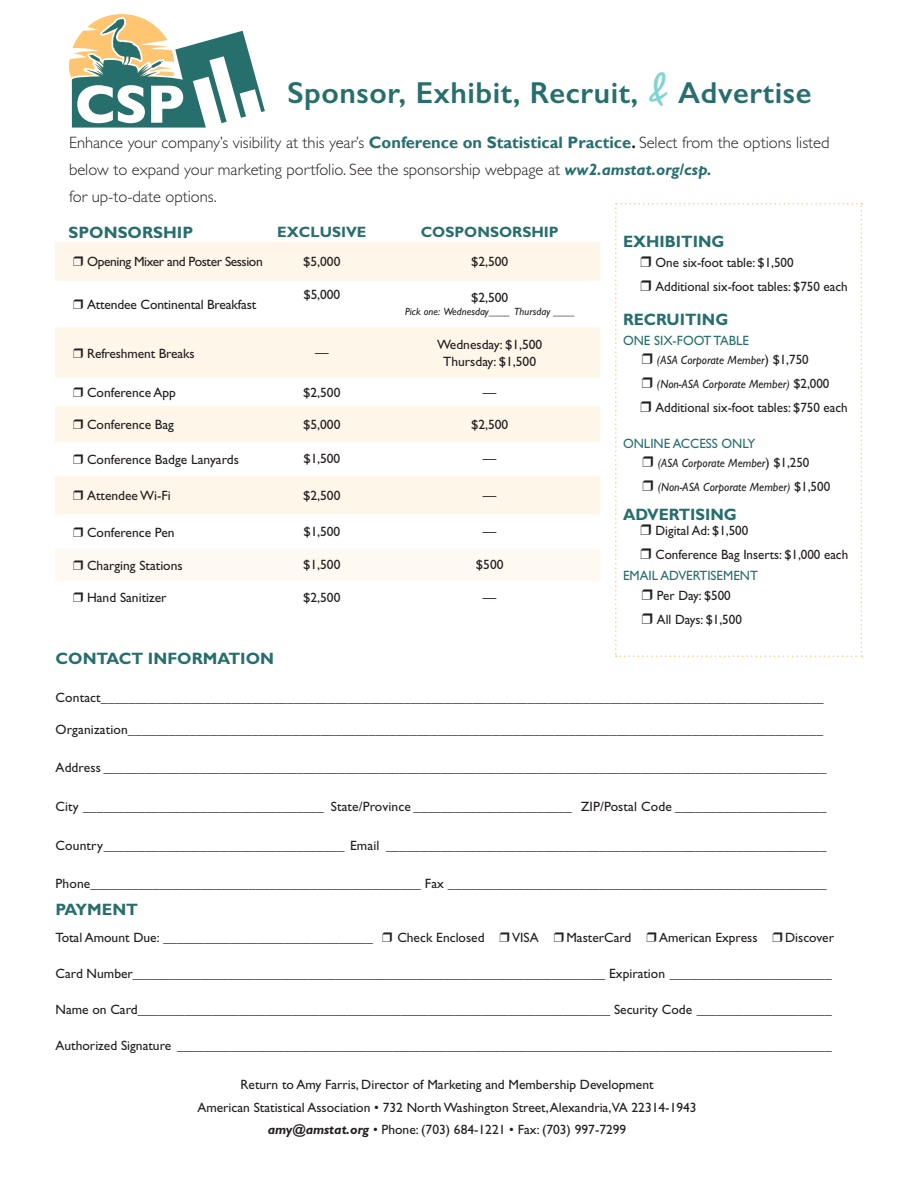
<style>
.page{position:relative;width:918px;height:1188px;background:#fff}
.page>*{position:absolute;margin:0;border:0;box-sizing:border-box;transform-origin:0 0}
.Main_Header{font:600 30.45px "Gill Sans";letter-spacing:.02em;color:#276f6d}
.Intro_text{font:300 16.5px/27px "Gill Sans Std";color:#231f20}
.Subhead2{font:700 16.5px "Gill Sans Std";color:#276f6d}
.Sponsorship_levels{font:700 15px "Gill Sans Std";color:#276f6d}
.Sponsorship_body_tex{font:13.5px/22.5px "Gill Sans Std";color:#231f20;text-align:center}
.Sponsorship_body_tex-2{font:13.5px "Gill Sans Std";color:#276f6d}
.Sponsorship_body_tex-3{font:13.5px "Gill Sans Std";letter-spacing:-.03em;color:#231f20}
.Sponsorship_body_tex-4{font:italic 12px "Gill Sans Std";color:#231f20}
.t1{font:italic 10.5px "Gill Sans Std";color:#231f20}
.s1{font-family:"Lofty Goals";font-weight:400;font-size:41.55px;color:#80d4d1}
.s2{font-family:"Gill Sans";font-weight:700;color:#276f6d}
.s3{font-family:"Gill Sans";font-weight:700}
.s4{font-weight:700;font-style:italic;color:#276f6d}
.s5{font-style:normal;font-size:13.5px}
.s6{font-weight:700;font-style:italic}
</style>
<div class="page">
<svg style="left:55px;top:242px;width:545px;height:200px;fill:#fff6ea"></svg>
<div style="left:55px;top:476px;width:545px;height:38px;background:#fff6ea"></div>
<svg style="left:69px;top:14px;width:196px;height:114px"></svg>
<svg style="left:73px;top:257px;width:10px;height:9px"></svg>
<svg style="left:73px;top:300px;width:10px;height:9px"></svg>
<svg style="left:73px;top:348px;width:10px;height:10px"></svg>
<svg style="left:73px;top:388px;width:10px;height:9px"></svg>
<svg style="left:73px;top:420px;width:10px;height:9px"></svg>
<svg style="left:73px;top:491px;width:10px;height:9px"></svg>
<div style="left:55px;top:549px;width:545px;height:32px;background:#fff9f1"></div>
<svg style="left:615px;top:203px;width:247px;height:454px"></svg>
<p class="Main_Header" style="left:287px;top:74px;width:526px">Sponsor, Exhibit, Recruit, <span class="s1">&amp;</span> Advertise</p>
<p class="Intro_text" style="left:69px;top:129px;width:762px">Enhance your company’s visibility at this year’s <span class="s2">Conference on Statistical Practice</span><span class="s3">.</span> Select from the options listed below to expand your marketing portfolio. See the sponsorship webpage at <span class="s4">ww2.amstat.org/csp.<br></span>for up-to-date options.</p>
<p class="Subhead2" style="left:69px;top:222px;width:126px">SPONSORSHIP</p>
<p class="Sponsorship_levels" style="left:277px;top:223px;width:91px">EXCLUSIVE</p>
<p class="Sponsorship_levels" style="left:421px;top:223px;width:140px">COSPONSORSHIP</p>
<p class="Sponsorship_body_tex-3" style="left:87px;top:254px;width:177px">Opening Mixer and Poster Session</p>
<p class="Sponsorship_body_tex" style="left:303px;top:250px;width:39px">$5,000</p>
<p class="Sponsorship_body_tex" style="left:471px;top:250px;width:39px">$2,500</p>
<p class="Sponsorship_body_tex" style="left:87px;top:293px;width:171px">Attendee Continental Breakfast</p>
<p class="Sponsorship_body_tex" style="left:303px;top:283px;width:38px">$5,000</p>
<p class="Sponsorship_body_tex" style="left:471px;top:286px;width:39px">$2,500</p>
<p class="t1" style="left:405px;top:306px;width:171px">Pick one: Wednesday____ Thursday ____</p>
<p class="Sponsorship_body_tex" style="left:87px;top:342px;width:109px">Refreshment Breaks</p>
<p class="Sponsorship_body_tex" style="left:315px;top:342px;width:15px">—</p>
<p class="Sponsorship_body_tex" style="left:437px;top:333px;width:107px">Wednesday: $1,500</p>
<p class="Sponsorship_body_tex" style="left:443px;top:350px;width:94px">Thursday: $1,500</p>
<p class="Sponsorship_body_tex" style="left:87px;top:381px;width:91px">Conference App</p>
<p class="Sponsorship_body_tex" style="left:303px;top:381px;width:39px">$2,500</p>
<p class="Sponsorship_body_tex" style="left:483px;top:381px;width:15px">—</p>
<p class="Sponsorship_body_tex" style="left:87px;top:414px;width:89px">Conference Bag</p>
<p class="Sponsorship_body_tex" style="left:303px;top:413px;width:39px">$5,000</p>
<p class="Sponsorship_body_tex" style="left:471px;top:413px;width:39px">$2,500</p>
<p class="Sponsorship_body_tex" style="left:87px;top:448px;width:153px">Conference Badge Lanyards</p>
<p class="Sponsorship_body_tex" style="left:303px;top:448px;width:38px">$1,500</p>
<p class="Sponsorship_body_tex" style="left:483px;top:448px;width:15px">—</p>
<p class="Sponsorship_body_tex" style="left:87px;top:484px;width:85px">Attendee Wi-Fi</p>
<p class="Sponsorship_body_tex" style="left:303px;top:484px;width:39px">$2,500</p>
<p class="Sponsorship_body_tex" style="left:483px;top:484px;width:15px">—</p>
<p class="Sponsorship_body_tex" style="left:87px;top:521px;width:89px">Conference Pen</p>
<p class="Sponsorship_body_tex" style="left:303px;top:521px;width:38px">$1,500</p>
<p class="Sponsorship_body_tex" style="left:483px;top:521px;width:15px">—</p>
<p class="Sponsorship_body_tex" style="left:87px;top:554px;width:97px">Charging Stations</p>
<p class="Sponsorship_body_tex" style="left:303px;top:554px;width:39px">$1,500</p>
<p class="Sponsorship_body_tex" style="left:476px;top:554px;width:29px">$500</p>
<p class="Sponsorship_body_tex" style="left:87px;top:587px;width:81px">Hand Sanitizer</p>
<p class="Sponsorship_body_tex" style="left:303px;top:586px;width:39px">$2,500</p>
<p class="Sponsorship_body_tex" style="left:483px;top:586px;width:15px">—</p>
<p class="Subhead2" style="left:623px;top:232px;width:103px">EXHIBITING</p>
<p class="Sponsorship_body_tex" style="left:656px;top:251px;width:140px">One six-foot table: $1,500</p>
<p class="Sponsorship_body_tex" style="left:656px;top:275px;width:194px">Additional six-foot tables: $750 each</p>
<p class="Subhead2" style="left:623px;top:310px;width:107px">RECRUITING</p>
<p class="Sponsorship_body_tex-2" style="left:623px;top:333px;width:128px">ONE SIX-FOOT TABLE</p>
<p class="Sponsorship_body_tex-4" style="left:657px;top:353px;width:153px">(ASA Corporate Member<span class="s5">) $1,750</span></p>
<p class="Sponsorship_body_tex-4" style="left:657px;top:377px;width:174px">(Non-ASA Corporate Member) <span class="s5">$2,000</span></p>
<p class="Sponsorship_body_tex" style="left:656px;top:397px;width:194px">Additional six-foot tables: $750 each</p>
<p class="Sponsorship_body_tex-2" style="left:623px;top:435px;width:134px">ONLINE ACCESS ONLY</p>
<p class="Sponsorship_body_tex-4" style="left:658px;top:456px;width:153px">(ASA Corporate Member<span class="s5">) $1,250</span></p>
<p class="Sponsorship_body_tex-4" style="left:658px;top:480px;width:174px">(Non-ASA Corporate Member) <span class="s5">$1,500</span></p>
<p class="Subhead2" style="left:623px;top:504px;width:115px">ADVERTISING</p>
<p class="Sponsorship_body_tex" style="left:656px;top:519px;width:94px">Digital Ad: $1,500</p>
<p class="Sponsorship_body_tex" style="left:656px;top:543px;width:194px">Conference Bag Inserts: $1,000 each</p>
<p class="Sponsorship_body_tex-2" style="left:623px;top:568px;width:136px">EMAIL ADVERTISEMENT</p>
<p class="Sponsorship_body_tex" style="left:657px;top:584px;width:75px">Per Day: $500</p>
<p class="Sponsorship_body_tex" style="left:657px;top:608px;width:86px">All Days: $1,500</p>
<p class="Subhead2" style="left:56px;top:649px;width:220px">CONTACT INFORMATION</p>
<p class="Sponsorship_body_tex" style="left:56px;top:686px;width:770px">Contact_________________________________________________________________________________________________________</p>
<p class="Sponsorship_body_tex" style="left:56px;top:718px;width:769px">Organization_____________________________________________________________________________________________________</p>
<p class="Sponsorship_body_tex" style="left:56px;top:757px;width:772px">Address _________________________________________________________________________________________________________</p>
<p class="Sponsorship_body_tex" style="left:56px;top:795px;width:772px">City ___________________________________ State/Province _______________________ ZIP/Postal Code ______________________</p>
<p class="Sponsorship_body_tex" style="left:56px;top:834px;width:772px">Country___________________________________ Email ________________________________________________________________</p>
<p class="Sponsorship_body_tex" style="left:56px;top:872px;width:772px">Phone________________________________________________ Fax _______________________________________________________</p>
<p class="Subhead2" style="left:56px;top:899px;width:84px">PAYMENT</p>
<p class="Sponsorship_body_tex" style="left:56px;top:926px;width:319px">Total Amount Due: _______________________________</p>
<p class="Sponsorship_body_tex" style="left:397px;top:926px;width:89px">Check Enclosed</p>
<p class="Sponsorship_body_tex" style="left:512px;top:926px;width:28px">VISA</p>
<p class="Sponsorship_body_tex" style="left:566px;top:926px;width:67px">MasterCard</p>
<p class="Sponsorship_body_tex" style="left:659px;top:926px;width:100px">American Express</p>
<p class="Sponsorship_body_tex" style="left:785px;top:926px;width:50px">Discover</p>
<p class="Sponsorship_body_tex" style="left:56px;top:962px;width:778px">Card Number______________________________________________________________________ Expiration ________________________</p>
<p class="Sponsorship_body_tex" style="left:56px;top:998px;width:778px">Name on Card______________________________________________________________________ Security Code ____________________</p>
<p class="Sponsorship_body_tex" style="left:56px;top:1034px;width:778px">Authorized Signature _________________________________________________________________________________________________</p>
<p class="Sponsorship_body_tex" style="left:197px;top:1073px;width:501px">Return to Amy Farris, Director of Marketing and Membership Development<br>American Statistical Association • 732 North Washington Street, Alexandria,VA 22314-1943</p>
<p class="Sponsorship_body_tex" style="left:268px;top:1118px;width:360px"><span class="s6">amy@amstat.org</span> • Phone: (703) 684-1221 • Fax: (703) 997-7299</p>
</div>
